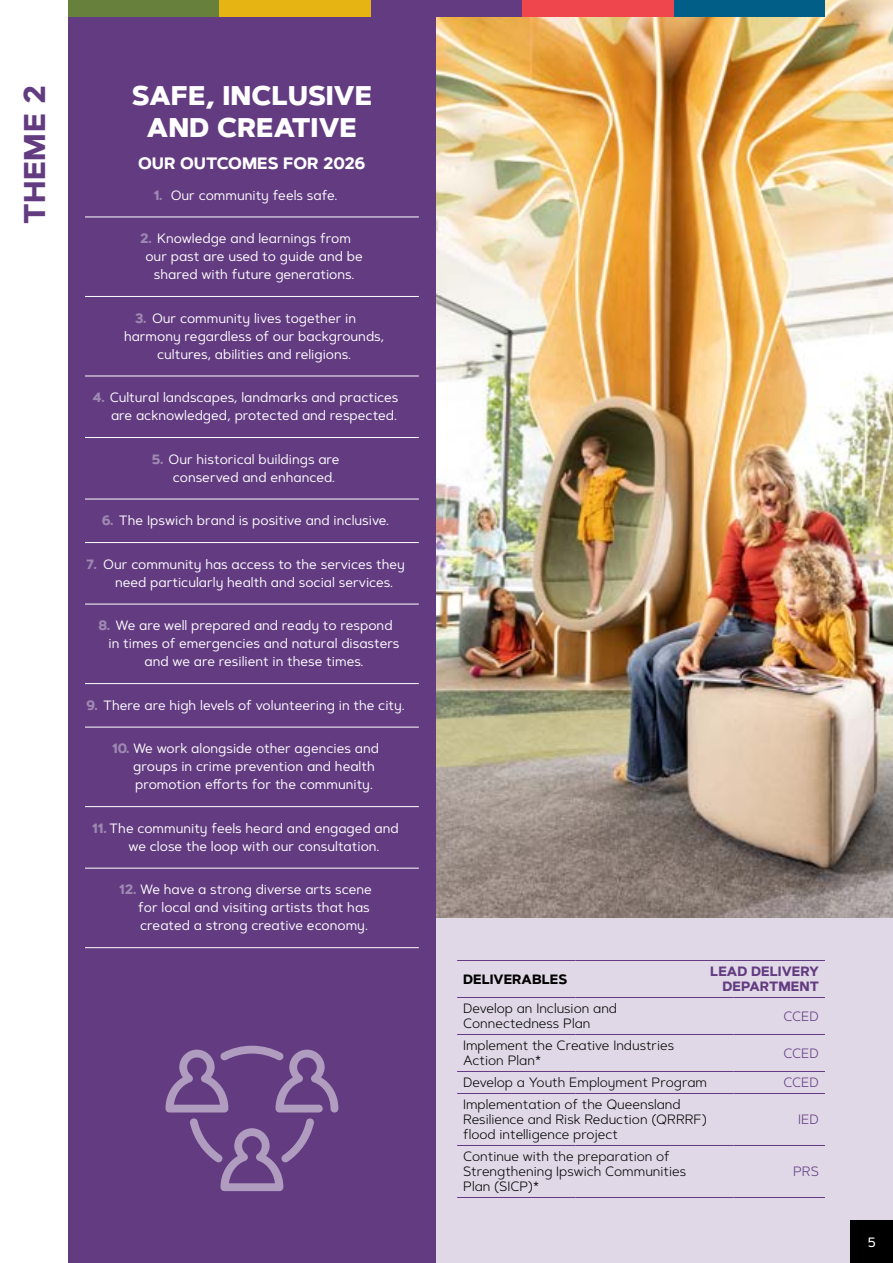
<style>
.page{position:relative;width:893px;height:1263px;background:#fff}
.page>*{position:absolute;margin:0;border:0;box-sizing:border-box;transform-origin:0 0}
.Body_copy_1_column{font:700 30px "Artegra Sans Alt";letter-spacing:.02em;color:#633b81}
.Theme_Subheading_H2{font:800 27px/31.5px "Artegra Sans Alt";color:#fff;text-align:center}
.Theme_Subheading_H3{font:700 16.5px "Artegra Sans Alt";color:#fff}
.t1{font:13.5px/18px "Artegra Sans Alt";color:#fff}
.Body_copy_1_column-2{font:300 13.5px/15px "Artegra Sans Alt";color:#000}
.t2{font:700 13.5px/15px "Artegra Sans Alt";color:#633b81;text-align:right}
.Body_copy_1_column-3{font:300 13.5px "Artegra Sans Alt";color:#633b81}
.t3{font:700 13.5px "Artegra Sans Alt";color:#000}
.t4{font:500 13.5px "Artegra Sans Alt";color:#fff}
.s1{font-weight:700;color:#9f89b3}
</style>
<div class="page">
<div style="left:436px;top:917px;width:457px;height:346px;background:#e0d8e6"></div>
<img style="left:436px;top:0;width:457px;height:917px">
<hr style="left:0;top:815px;width:1px;height:448px;background:#ef454d">
<hr style="left:457px;top:960px;width:118px;height:1px;background:#633b81">
<hr style="left:575px;top:960px;width:158px;height:1px;background:#633b81">
<hr style="left:733px;top:960px;width:92px;height:1px;background:#633b81">
<hr style="left:457px;top:997px;width:118px;height:1px;background:#633b81">
<hr style="left:575px;top:997px;width:158px;height:1px;background:#633b81">
<hr style="left:733px;top:997px;width:92px;height:1px;background:#633b81">
<hr style="left:457px;top:1034px;width:118px;height:1px;background:#633b81">
<hr style="left:575px;top:1034px;width:158px;height:1px;background:#633b81">
<hr style="left:733px;top:1034px;width:92px;height:1px;background:#633b81">
<hr style="left:457px;top:1071px;width:118px;height:1px;background:#633b81">
<hr style="left:575px;top:1071px;width:158px;height:1px;background:#633b81">
<hr style="left:733px;top:1071px;width:92px;height:1px;background:#633b81">
<hr style="left:457px;top:1093px;width:118px;height:1px;background:#633b81">
<hr style="left:575px;top:1093px;width:158px;height:1px;background:#633b81">
<hr style="left:733px;top:1093px;width:92px;height:1px;background:#633b81">
<hr style="left:457px;top:1145px;width:118px;height:1px;background:#633b81">
<hr style="left:575px;top:1145px;width:158px;height:1px;background:#633b81">
<hr style="left:733px;top:1145px;width:92px;height:1px;background:#633b81">
<hr style="left:457px;top:1197px;width:118px;height:1px;background:#633b81">
<hr style="left:575px;top:1197px;width:158px;height:1px;background:#633b81">
<hr style="left:733px;top:1197px;width:92px;height:1px;background:#633b81">
<div style="left:68px;top:0;width:368px;height:1263px;background:#633b81"></div>
<svg style="left:165px;top:1046px;width:173px;height:145px"></svg>
<hr style="left:85px;top:217px;width:334px;height:1px;background:#fff">
<hr style="left:85px;top:296px;width:334px;height:1px;background:#fff">
<hr style="left:85px;top:376px;width:334px;height:1px;background:#fff">
<hr style="left:85px;top:437px;width:334px;height:1px;background:#fff">
<hr style="left:85px;top:499px;width:334px;height:1px;background:#fff">
<hr style="left:85px;top:542px;width:334px;height:1px;background:#fff">
<hr style="left:85px;top:604px;width:334px;height:1px;background:#fff">
<hr style="left:85px;top:683px;width:334px;height:1px;background:#fff">
<hr style="left:85px;top:727px;width:334px;height:1px;background:#fff">
<hr style="left:85px;top:806px;width:334px;height:1px;background:#fff">
<hr style="left:85px;top:868px;width:334px;height:1px;background:#fff">
<hr style="left:85px;top:947px;width:334px;height:1px;background:#fff">
<div style="left:674px;top:0;width:151px;height:17px;background:#005e87"></div>
<div style="left:68px;top:0;width:151px;height:17px;background:#67803b"></div>
<div style="left:371px;top:0;width:151px;height:17px;background:#633b81"></div>
<div style="left:219px;top:0;width:152px;height:17px;background:#e7b513"></div>
<div style="left:522px;top:0;width:152px;height:17px;background:#ef454d"></div>
<div style="left:850px;top:1220px;width:43px;height:43px;background:#000"></div>
<p class="Body_copy_1_column" style="left:12px;top:224px;width:141px;rotate:-90deg">THEME 2</p>
<p class="Theme_Subheading_H2" style="left:132px;top:80px;width:242px">SAFE, INCLUSIVE<br>AND CREATIVE</p>
<p class="Theme_Subheading_H3" style="left:138px;top:151px;width:229px">OUR OUTCOMES FOR 2026</p>
<p class="t1" style="left:154px;top:186px;width:185px"><span class="s1">1.</span> Our community feels safe.</p>
<p class="t1" style="left:140px;top:229px;width:212px"><span class="s1">2.</span> Knowledge and learnings from</p>
<p class="t1" style="left:145px;top:247px;width:219px">our past are used to guide and be</p>
<p class="t1" style="left:154px;top:265px;width:202px">shared with future generations.</p>
<p class="t1" style="left:135px;top:309px;width:223px"><span class="s1">3.</span> Our community lives together in</p>
<p class="t1" style="left:124px;top:327px;width:262px">harmony regardless of our backgrounds,</p>
<p class="t1" style="left:157px;top:345px;width:195px">cultures, abilities and religions.</p>
<p class="t1" style="left:93px;top:388px;width:307px;text-align:right"><span class="s1">4.</span> Cultural landscapes, landmarks and practices are acknowledged, protected and respected.</p>
<p class="t1" style="left:173px;top:450px;width:168px;text-indent:-21px"><span class="s1">5.</span> Our historical buildings are conserved and enhanced.</p>
<p class="t1" style="left:102px;top:511px;width:289px"><span class="s1">6.</span> The Ipswich brand is positive and inclusive.</p>
<p class="t1" style="left:115px;top:555px;width:291px;text-indent:-29px"><span class="s1">7.</span> Our community has access to the services they need particularly health and social services.</p>
<p class="t1" style="left:99px;top:616px;width:296px"><span class="s1">8.</span> We are well prepared and ready to respond</p>
<p class="t1" style="left:109px;top:634px;width:292px">in times of emergencies and natural disasters</p>
<p class="t1" style="left:145px;top:652px;width:220px">and we are resilient in these times.</p>
<p class="t1" style="left:86px;top:696px;width:320px"><span class="s1">9.</span> There are high levels of volunteering in the city.</p>
<p class="t1" style="left:133px;top:739px;width:247px;text-indent:-21px"><span class="s1">10.</span> We work alongside other agencies and groups in crime prevention and health promotion efforts for the community.</p>
<p class="t1" style="left:129px;top:819px;width:272px;text-indent:-36px"><span class="s1">11.</span> The community feels heard and engaged and we close the loop with our consultation.</p>
<p class="t1" style="left:138px;top:880px;width:235px;text-indent:-19px"><span class="s1">12.</span> We have a strong diverse arts scene for local and visiting artists that has created a strong creative economy.</p>
<h3 class="t3" style="left:463px;top:969px;width:106px">DELIVERABLES</h3>
<h3 class="t2" style="left:710px;top:964px;width:110px">LEAD DELIVERY<br>DEPARTMENT</h3>
<p class="Body_copy_1_column-2" style="left:463px;top:1001px;width:155px">Develop an Inclusion and<br>Connectedness Plan</p>
<p class="Body_copy_1_column-3" style="left:783px;top:1007px;width:37px">CCED</p>
<p class="Body_copy_1_column-2" style="left:463px;top:1038px;width:213px">Implement the Creative Industries<br>Action Plan*</p>
<p class="Body_copy_1_column-3" style="left:783px;top:1044px;width:37px">CCED</p>
<p class="Body_copy_1_column-2" style="left:463px;top:1075px;width:245px">Develop a Youth Employment Program</p>
<p class="Body_copy_1_column-3" style="left:783px;top:1074px;width:37px">CCED</p>
<p class="Body_copy_1_column-2" style="left:463px;top:1097px;width:245px">Implementation of the Queensland<br>Resilience and Risk Reduction (QRRRF) flood intelligence project</p>
<p class="Body_copy_1_column-3" style="left:798px;top:1111px;width:22px">IED</p>
<p class="Body_copy_1_column-2" style="left:463px;top:1149px;width:224px">Continue with the preparation of<br>Strengthening Ipswich Communities<br>Plan (SICP)*</p>
<p class="Body_copy_1_column-3" style="left:793px;top:1162px;width:27px">PRS</p>
<p class="t4" style="left:867px;top:1232px;width:10px">5</p>
</div>
